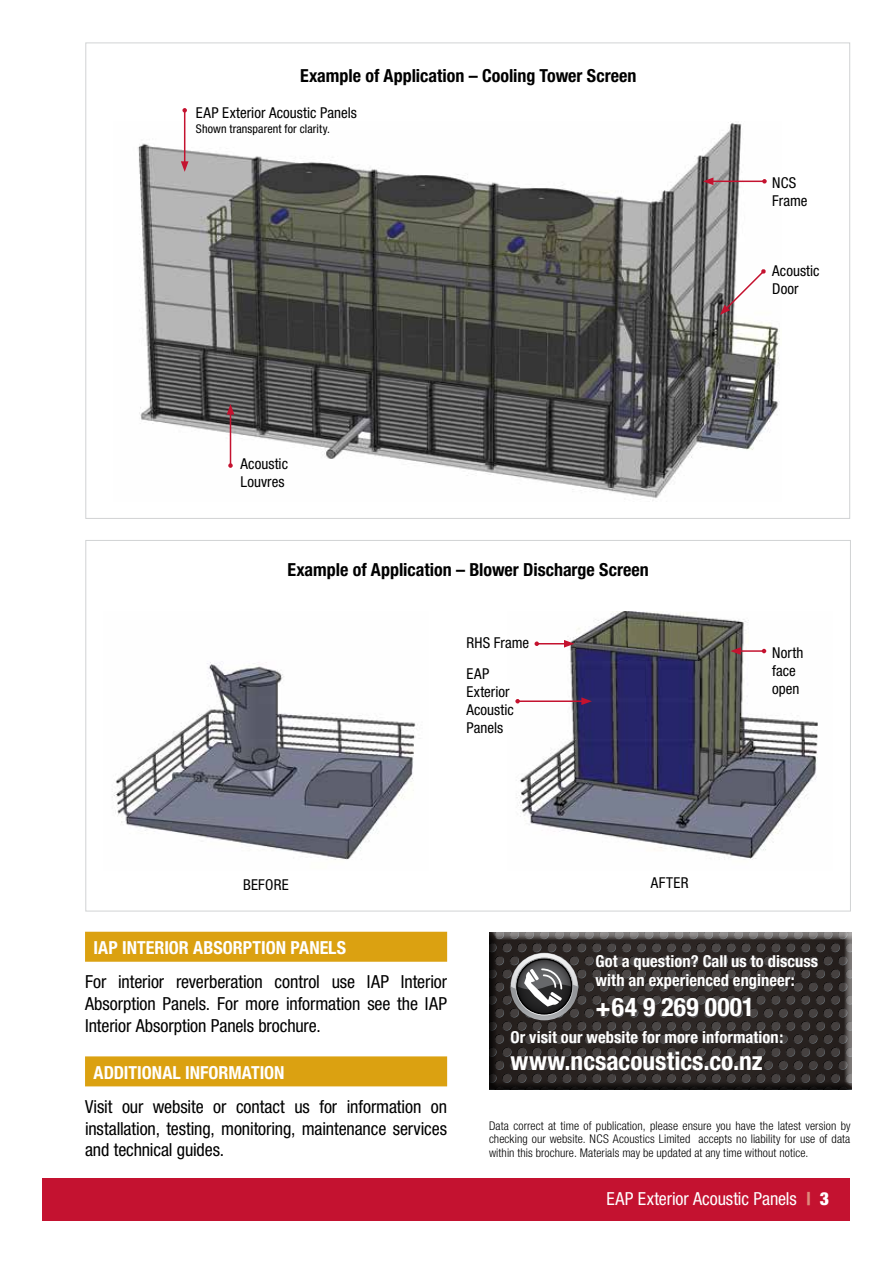
<style>
.page{position:relative;width:893px;height:1263px;background:#fff}
.page>*{position:absolute;margin:0;border:0;box-sizing:border-box;transform-origin:0 0}
.t1{font:700 condensed 25.5px "Helvetica Neue";color:#fff}
.t2{font:condensed 18px/21.6px "Helvetica Neue";letter-spacing:-.005em;color:#000;text-align:justify}
.t3{font:700 condensed 18px "Helvetica Neue";color:#000}
.t4{font:700 condensed 18px "Helvetica Neue";color:#fff}
.t5{font:condensed 18px "Helvetica Neue";letter-spacing:-.005em;color:#fff}
.t6{font:700 condensed 16.5px/19.5px "Helvetica Neue";letter-spacing:.005em;color:#fff}
.t7{font:condensed 15px/18px "Helvetica Neue";letter-spacing:.005em;color:#000}
.t8{font:300 condensed 12px/13.5px "Helvetica Neue";letter-spacing:.01em;color:#000;text-align:justify}
.t9{font:condensed 12px "Helvetica Neue";letter-spacing:.01em;color:#000}
.s1{font-weight:900;font-stretch:expanded;color:#df897c}
.s2{font-weight:900}
</style>
<div class="page">
<div style="left:43px;top:1178px;width:807px;height:42px;background:#c41230"></div>
<img style="left:112px;top:662px;width:306px;height:198px">
<img style="left:516px;top:611px;width:302px;height:249px">
<div style="left:487px;top:931px;width:366px;height:160px;background:#000;opacity:.75"></div>
<svg style="left:510px;top:953px;width:68px;height:67px"></svg>
<svg style="left:511px;top:953px;width:67px;height:62px;background:#6c6c6d"></svg>
<div style="left:85px;top:932px;width:362px;height:30px;background:#dba111"></div>
<div style="left:85px;top:1056px;width:362px;height:30px;background:#dba111"></div>
<img style="left:138px;top:121px;width:642px;height:380px">
<hr style="left:184px;top:110px;width:1px;height:54px;background:#c4122f">
<svg style="left:182px;top:108px;width:5px;height:5px"></svg>
<svg style="left:181px;top:161px;width:8px;height:11px"></svg>
<hr style="left:230px;top:412px;width:1px;height:54px;background:#c4122f">
<svg style="left:228px;top:463px;width:5px;height:5px"></svg>
<svg style="left:227px;top:404px;width:7px;height:11px"></svg>
<svg style="left:720px;top:269px;width:46px;height:46px"></svg>
<hr style="left:711px;top:181px;width:53px;height:1px;background:#c4122f">
<svg style="left:762px;top:179px;width:5px;height:5px"></svg>
<svg style="left:703px;top:177px;width:10px;height:8px"></svg>
<hr style="left:518px;top:700px;width:66px;height:2px;background:#c4122f">
<svg style="left:515px;top:699px;width:5px;height:4px"></svg>
<svg style="left:581px;top:697px;width:11px;height:8px"></svg>
<svg style="left:534px;top:640px;width:40px;height:8px"></svg>
<hr style="left:738px;top:650px;width:26px;height:2px;background:#c4122f">
<svg style="left:762px;top:649px;width:4px;height:4px"></svg>
<svg style="left:730px;top:647px;width:11px;height:8px"></svg>
<p class="t3" style="left:300px;top:65px;width:338px">Example of Application – Cooling Tower Screen</p>
<p class="t7" style="left:196px;top:104px;width:163px">EAP Exterior Acoustic Panels</p>
<p class="t9" style="left:196px;top:122px;width:136px">Shown transparent for clarity.</p>
<p class="t7" style="left:241px;top:455px;width:49px">Acoustic<br>Louvres</p>
<p class="t3" style="left:287px;top:559px;width:363px">Example of Application – Blower Discharge Screen</p>
<p class="t7" style="left:466px;top:634px;width:64px">RHS Frame</p>
<p class="t7" style="left:466px;top:665px;width:49px">EAP<br>Exterior<br>Acoustic<br>Panels</p>
<p class="t7" style="left:243px;top:876px;width:47px">BEFORE</p>
<p class="t7" style="left:651px;top:874px;width:39px">AFTER</p>
<p class="t7" style="left:772px;top:173px;width:37px">NCS<br>Frame</p>
<p class="t7" style="left:772px;top:261px;width:49px">Acoustic<br>Door</p>
<p class="t7" style="left:772px;top:643px;width:33px">North face open</p>
<p class="t4" style="left:94px;top:937px;width:254px">IAP INTERIOR ABSORPTION PANELS</p>
<p class="t2" style="left:85px;top:971px;width:364px">For interior reverberation control use IAP Interior Absorption Panels. For more information see the IAP Interior Absorption Panels brochure.</p>
<p class="t4" style="left:94px;top:1061px;width:193px">ADDITIONAL INFORMATION</p>
<p class="t2" style="left:85px;top:1096px;width:364px">Visit our website or contact us for information on installation, testing, monitoring, maintenance services and technical guides.</p>
<p class="t6" style="left:596px;top:951px;width:224px">Got a question? Call us to discuss with an experienced engineer:</p>
<h1 class="t1" style="left:596px;top:991px;width:160px">+64 9 269 0001</h1>
<p class="t6" style="left:511px;top:1027px;width:274px">Or visit our website for more information:</p>
<h1 class="t1" style="left:511px;top:1045px;width:254px">www.ncsacoustics.co.nz</h1>
<p class="t8" style="left:489px;top:1118px;width:363px">Data correct at time of publication, please ensure you have the latest version by checking our website. NCS Acoustics Limited accepts no liability for use of data within this brochure. Materials may be updated at any time without notice.</p>
<p class="t5" style="left:606px;top:1188px;width:224px">EAP Exterior Acoustic Panels <span class="s1">|</span> <span class="s2">3</span></p>
</div>
